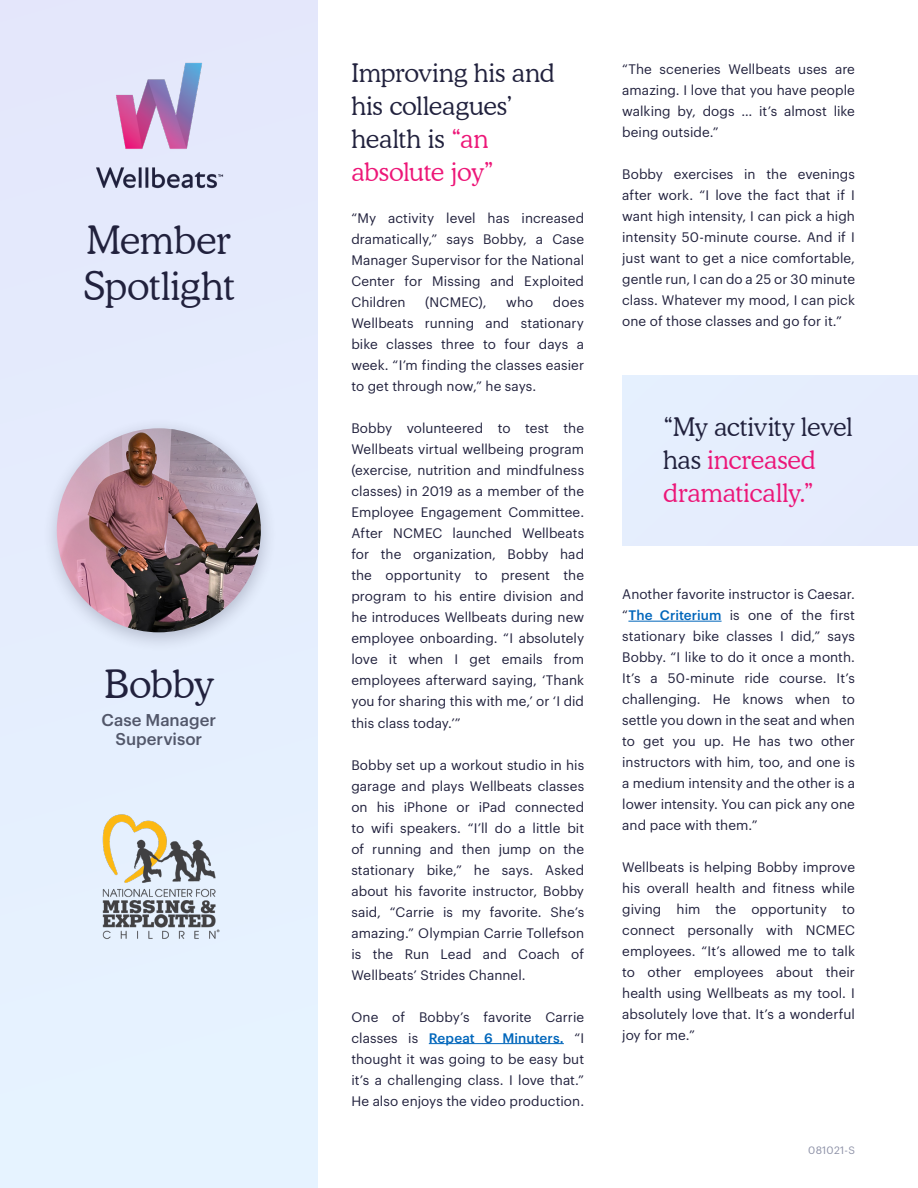
<style>
.page{position:relative;width:918px;height:1188px;background:#fff}
.page>*{position:absolute;margin:0;border:0;box-sizing:border-box;transform-origin:0 0}
.t1{font:300 39px/46.5px "Cooper BT";letter-spacing:-.015em;color:#21213d}
.t2{font:300 25.5px/33px "Cooper BT";letter-spacing:-.005em;color:#21213d}
.t3{font:300 25.5px/33px "Cooper BT";letter-spacing:-.005em;color:#ec1678}
.t4{font:500 16.8px/19.5px "Graphik";color:#52576a;text-align:center}
.t5{font:13.5px/21px "Graphik";letter-spacing:.005em;color:#21213d;text-align:justify}
.t6{font:10.5px "Graphik";letter-spacing:.02em;color:#8c90a6}
.s1{color:#ed1778}
.s2{font-weight:500;color:#06b}
.s3{color:#21213d}
</style>
<div class="page">
<div style="left:0;top:0;width:318px;height:1188px;background:#e5eefe"></div>
<div style="left:42px;top:417px;width:235px;height:236px;background:#21213d;opacity:.25"></div>
<img style="left:57px;top:428px;width:204px;height:204px;border-radius:102px">
<hr style="left:429px;top:1043px;width:135px;height:1px;background:#06b">
<hr style="left:628px;top:621px;width:94px;height:1px;background:#06b">
<img style="left:96px;top:62px;width:128px;height:127px">
<img style="left:102px;top:814px;width:118px;height:125px">
<div style="left:622px;top:375px;width:296px;height:170px;background:#e5edfd"></div>
<h1 class="t1" style="left:83px;top:216px;width:153px">Member<br>Spotlight</h1>
<h1 class="t1" style="left:105px;top:660px;width:110px">Bobby</h1>
<p class="t4" style="left:102px;top:708px;width:116px">Case Manager<br>Supervisor</p>
<h2 class="t2" style="left:351px;top:57px;width:205px">Improving his and his colleagues’ health is <span class="s1">“an absolute joy”</span></h2>
<p class="t5" style="left:351px;top:207px;width:234px">“My activity level has increased dramatically,” says Bobby, a Case Manager Supervisor for the National Center for Missing and Exploited Children</p>
<p class="t5" style="left:425px;top:291px;width:63px">(NCMEC),</p>
<p class="t5" style="left:506px;top:291px;width:29px">who</p>
<p class="t5" style="left:351px;top:291px;width:234px;text-indent:202px">does Wellbeats running and stationary bike classes three to four days a week. “I’m finding the classes easier to get through now,” he says.</p>
<p class="t5" style="left:351px;top:417px;width:234px">Bobby volunteered to test the Wellbeats virtual wellbeing program (exercise, nutrition and mindfulness classes) in 2019 as a member of the Employee Engagement Committee.<br>After NCMEC launched Wellbeats for the organization, Bobby had the opportunity to present the program to his entire division and he introduces Wellbeats during new employee onboarding. “I absolutely love it when I get emails from employees afterward saying, ‘Thank you for sharing this with me,’ or ‘I did this class today.’”</p>
<p class="t5" style="left:351px;top:753px;width:234px">Bobby set up a workout studio in his garage and plays Wellbeats classes on his iPhone or iPad connected to wifi speakers. “I’ll do a little bit of running and then jump on the stationary bike,” he says. Asked about his favorite instructor, Bobby said, “Carrie is my favorite. She’s amazing.” Olympian Carrie Tollefson is the Run Lead and Coach of Wellbeats’ Strides Channel.</p>
<p class="t5" style="left:351px;top:1005px;width:234px">One of Bobby’s favorite Carrie classes is <span class="s2">Repeat 6 Minuters.</span> “I thought it was going to be easy but it’s a challenging class. I love that.” He also enjoys the video production.</p>
<p class="t5" style="left:622px;top:57px;width:234px">“The sceneries Wellbeats uses are amazing. I love that you have people walking by, dogs … it’s almost like being outside.”</p>
<p class="t5" style="left:622px;top:162px;width:234px">Bobby exercises in the evenings after work. “I love the fact that if I want high intensity, I can pick a high intensity 50-minute course. And if I just want to get a nice comfortable, gentle run, I can do a 25 or 30 minute class. Whatever my mood, I can pick one of those classes and go for it.”</p>
<h2 class="t3" style="left:663px;top:411px;width:191px"><span class="s3">“My activity level has</span> increased dramatically.”</h2>
<p class="t5" style="left:622px;top:582px;width:234px">Another favorite instructor is Caesar. “<span class="s2">The Criterium</span> is one of the first stationary bike classes I did,” says Bobby. “I like to do it once a month.<br>It’s a 50-minute ride course. It’s challenging. He knows when to settle you down in the seat and when to get you up. He has two other instructors with him, too, and one is a medium intensity and the other is a lower intensity. You can pick any one and pace with them.”</p>
<p class="t5" style="left:622px;top:856px;width:234px">Wellbeats is helping Bobby improve his overall health and fitness while giving him the opportunity to connect personally with NCMEC employees. “It’s allowed me to talk to other employees about their health using Wellbeats as my tool. I absolutely love that. It’s a wonderful joy for me.”</p>
<p class="t6" style="left:808px;top:1143px;width:48px">081021-S</p>
</div>
